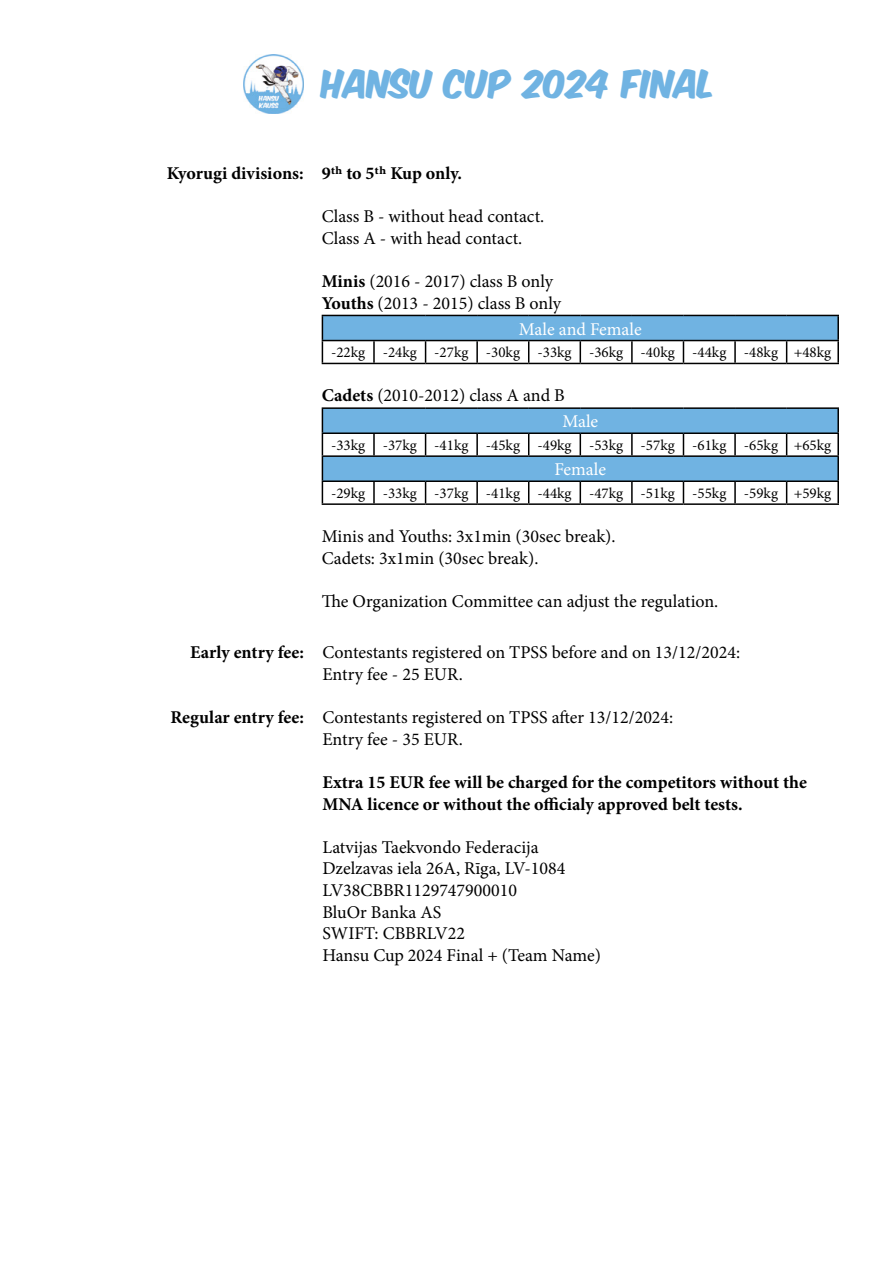
<style>
.page{position:relative;width:893px;height:1263px;background:#fff}
.page>*{position:absolute;margin:0;border:0;box-sizing:border-box;transform-origin:0 0}
.t1{font:33px "Komika Axis";color:#70b3e2}
.t2{font:18px/21.6px "Minion Pro";color:#000}
.t3{font:700 18px/21.6px "Minion Pro";color:#000}
.t4{font:18px "Minion Pro";color:#fff}
.t5{font:15px "Minion Pro";color:#000}
.s1{font-weight:700}
.s2{color:#fff}
</style>
<div class="page">
<img style="left:244px;top:54px;width:59px;height:59px">
<div style="left:322px;top:315px;width:516px;height:26px;background:#70b3e2"></div>
<hr style="left:322px;top:315px;width:52px;height:1px;background:#000">
<hr style="left:374px;top:315px;width:52px;height:1px;background:#000">
<hr style="left:426px;top:315px;width:51px;height:1px;background:#000">
<hr style="left:477px;top:315px;width:52px;height:1px;background:#000">
<hr style="left:529px;top:315px;width:51px;height:1px;background:#000">
<hr style="left:580px;top:315px;width:52px;height:1px;background:#000">
<hr style="left:632px;top:315px;width:51px;height:1px;background:#000">
<hr style="left:683px;top:315px;width:52px;height:1px;background:#000">
<hr style="left:735px;top:315px;width:52px;height:1px;background:#000">
<hr style="left:787px;top:315px;width:52px;height:1px;background:#000">
<hr style="left:837px;top:316px;width:2px;height:24px;background:#000">
<hr style="left:322px;top:340px;width:52px;height:1px;background:#000">
<svg style="left:322px;top:316px;width:1px;height:47px"></svg>
<hr style="left:374px;top:340px;width:52px;height:1px;background:#000">
<hr style="left:373px;top:341px;width:2px;height:22px;background:#000">
<hr style="left:426px;top:340px;width:51px;height:1px;background:#000">
<svg style="left:425px;top:341px;width:1px;height:22px"></svg>
<hr style="left:477px;top:340px;width:52px;height:1px;background:#000">
<hr style="left:476px;top:341px;width:2px;height:22px;background:#000">
<hr style="left:529px;top:340px;width:51px;height:1px;background:#000">
<svg style="left:528px;top:341px;width:1px;height:22px"></svg>
<hr style="left:580px;top:340px;width:52px;height:1px;background:#000">
<svg style="left:580px;top:341px;width:1px;height:22px"></svg>
<hr style="left:632px;top:340px;width:51px;height:1px;background:#000">
<hr style="left:631px;top:341px;width:2px;height:22px;background:#000">
<hr style="left:683px;top:340px;width:52px;height:1px;background:#000">
<svg style="left:683px;top:341px;width:1px;height:22px"></svg>
<hr style="left:735px;top:340px;width:52px;height:1px;background:#000">
<hr style="left:734px;top:341px;width:2px;height:22px;background:#000">
<hr style="left:787px;top:340px;width:52px;height:1px;background:#000">
<svg style="left:786px;top:341px;width:1px;height:22px"></svg>
<hr style="left:837px;top:341px;width:2px;height:22px;background:#000">
<hr style="left:322px;top:363px;width:52px;height:1px;background:#000">
<hr style="left:374px;top:363px;width:52px;height:1px;background:#000">
<hr style="left:426px;top:363px;width:51px;height:1px;background:#000">
<hr style="left:477px;top:363px;width:52px;height:1px;background:#000">
<hr style="left:529px;top:363px;width:51px;height:1px;background:#000">
<hr style="left:580px;top:363px;width:52px;height:1px;background:#000">
<hr style="left:632px;top:363px;width:51px;height:1px;background:#000">
<hr style="left:683px;top:363px;width:52px;height:1px;background:#000">
<hr style="left:735px;top:363px;width:52px;height:1px;background:#000">
<hr style="left:787px;top:363px;width:52px;height:1px;background:#000">
<div style="left:322px;top:408px;width:516px;height:25px;background:#70b3e2"></div>
<div style="left:322px;top:456px;width:516px;height:25px;background:#70b3e2"></div>
<hr style="left:322px;top:407px;width:52px;height:2px;background:#000">
<hr style="left:374px;top:407px;width:52px;height:2px;background:#000">
<hr style="left:426px;top:407px;width:51px;height:2px;background:#000">
<hr style="left:477px;top:407px;width:52px;height:2px;background:#000">
<hr style="left:529px;top:407px;width:51px;height:2px;background:#000">
<hr style="left:580px;top:407px;width:52px;height:2px;background:#000">
<hr style="left:632px;top:407px;width:51px;height:2px;background:#000">
<hr style="left:683px;top:407px;width:52px;height:2px;background:#000">
<hr style="left:735px;top:407px;width:52px;height:2px;background:#000">
<hr style="left:787px;top:407px;width:52px;height:2px;background:#000">
<hr style="left:837px;top:409px;width:2px;height:23px;background:#000">
<hr style="left:322px;top:432px;width:52px;height:2px;background:#000">
<hr style="left:374px;top:432px;width:52px;height:2px;background:#000">
<hr style="left:373px;top:434px;width:2px;height:21px;background:#000">
<hr style="left:426px;top:432px;width:51px;height:2px;background:#000">
<svg style="left:425px;top:434px;width:1px;height:21px"></svg>
<hr style="left:477px;top:432px;width:52px;height:2px;background:#000">
<hr style="left:476px;top:434px;width:2px;height:21px;background:#000">
<hr style="left:529px;top:432px;width:51px;height:2px;background:#000">
<svg style="left:528px;top:434px;width:1px;height:21px"></svg>
<hr style="left:580px;top:432px;width:52px;height:2px;background:#000">
<svg style="left:580px;top:434px;width:1px;height:21px"></svg>
<hr style="left:632px;top:432px;width:51px;height:2px;background:#000">
<hr style="left:631px;top:434px;width:2px;height:21px;background:#000">
<hr style="left:683px;top:432px;width:52px;height:2px;background:#000">
<svg style="left:683px;top:434px;width:1px;height:21px"></svg>
<hr style="left:735px;top:432px;width:52px;height:2px;background:#000">
<hr style="left:734px;top:434px;width:2px;height:21px;background:#000">
<hr style="left:787px;top:432px;width:52px;height:2px;background:#000">
<svg style="left:786px;top:434px;width:1px;height:21px"></svg>
<hr style="left:837px;top:434px;width:2px;height:21px;background:#000">
<hr style="left:322px;top:455px;width:52px;height:2px;background:#000">
<hr style="left:374px;top:455px;width:52px;height:2px;background:#000">
<hr style="left:426px;top:455px;width:51px;height:2px;background:#000">
<hr style="left:477px;top:455px;width:52px;height:2px;background:#000">
<hr style="left:529px;top:455px;width:51px;height:2px;background:#000">
<hr style="left:580px;top:455px;width:52px;height:2px;background:#000">
<hr style="left:632px;top:455px;width:51px;height:2px;background:#000">
<hr style="left:683px;top:455px;width:52px;height:2px;background:#000">
<hr style="left:735px;top:455px;width:52px;height:2px;background:#000">
<hr style="left:787px;top:455px;width:52px;height:2px;background:#000">
<hr style="left:837px;top:457px;width:2px;height:23px;background:#000">
<hr style="left:322px;top:480px;width:52px;height:2px;background:#000">
<svg style="left:322px;top:409px;width:1px;height:94px"></svg>
<hr style="left:374px;top:480px;width:52px;height:2px;background:#000">
<hr style="left:373px;top:482px;width:2px;height:21px;background:#000">
<hr style="left:426px;top:480px;width:51px;height:2px;background:#000">
<svg style="left:425px;top:482px;width:1px;height:21px"></svg>
<hr style="left:477px;top:480px;width:52px;height:2px;background:#000">
<hr style="left:476px;top:482px;width:2px;height:21px;background:#000">
<hr style="left:529px;top:480px;width:51px;height:2px;background:#000">
<svg style="left:528px;top:482px;width:1px;height:21px"></svg>
<hr style="left:580px;top:480px;width:52px;height:2px;background:#000">
<svg style="left:580px;top:482px;width:1px;height:21px"></svg>
<hr style="left:632px;top:480px;width:51px;height:2px;background:#000">
<hr style="left:631px;top:482px;width:2px;height:21px;background:#000">
<hr style="left:683px;top:480px;width:52px;height:2px;background:#000">
<svg style="left:683px;top:482px;width:1px;height:21px"></svg>
<hr style="left:735px;top:480px;width:52px;height:2px;background:#000">
<hr style="left:734px;top:482px;width:2px;height:21px;background:#000">
<hr style="left:787px;top:480px;width:52px;height:2px;background:#000">
<svg style="left:786px;top:482px;width:1px;height:21px"></svg>
<hr style="left:837px;top:482px;width:2px;height:21px;background:#000">
<hr style="left:322px;top:503px;width:52px;height:2px;background:#000">
<hr style="left:374px;top:503px;width:52px;height:2px;background:#000">
<hr style="left:426px;top:503px;width:51px;height:2px;background:#000">
<hr style="left:477px;top:503px;width:52px;height:2px;background:#000">
<hr style="left:529px;top:503px;width:51px;height:2px;background:#000">
<hr style="left:580px;top:503px;width:52px;height:2px;background:#000">
<hr style="left:632px;top:503px;width:51px;height:2px;background:#000">
<hr style="left:683px;top:503px;width:52px;height:2px;background:#000">
<hr style="left:735px;top:503px;width:52px;height:2px;background:#000">
<hr style="left:787px;top:503px;width:52px;height:2px;background:#000">
<h1 class="t1" style="left:322px;top:67px;width:396px">HANSU CUP 2024 FINAL</h1>
<p class="t3" style="left:167px;top:162px;width:297px">Kyorugi divisions: 9th to 5th Kup only.</p>
<p class="t2" style="left:322px;top:206px;width:224px">Class B - without head contact.<br>Class A - with head contact.</p>
<p class="t2" style="left:322px;top:271px;width:241px"><span class="s1">Minis</span> (2016 - 2017) class B only<br><span class="s1">Youths</span> (2013 - 2015) class B only</p>
<p class="t4" style="left:519px;top:317px;width:124px">Male and Female</p>
<p class="t5" style="left:331px;top:343px;width:502px">-22kg -24kg -27kg -30kg -33kg -36kg -40kg -44kg -48kg +48kg</p>
<p class="t2" style="left:562px;top:383px;width:37px;line-height:25.8px;text-indent:-241px"><span class="s1">Cadets</span> (2010-2012) class A and B<br><span class="s2">Male</span></p>
<p class="t5" style="left:331px;top:435px;width:502px">-33kg -37kg -41kg -45kg -49kg -53kg -57kg -61kg -65kg +65kg</p>
<p class="t4" style="left:554px;top:457px;width:53px">Female</p>
<p class="t5" style="left:331px;top:483px;width:502px">-29kg -33kg -37kg -41kg -44kg -47kg -51kg -55kg -59kg +59kg</p>
<p class="t2" style="left:322px;top:526px;width:295px">Minis and Youths: 3x1min (30sec break).<br>Cadets: 3x1min (30sec break).</p>
<p class="t2" style="left:322px;top:590px;width:398px">The Organization Committee can adjust the regulation.</p>
<p class="t3" style="left:190px;top:642px;width:115px">Early entry fee:</p>
<p class="t2" style="left:322px;top:642px;width:419px">Contestants registered on TPSS before and on 13/12/2024:<br>Entry fee - 25 EUR.</p>
<p class="t2" style="left:322px;top:707px;width:352px">Contestants registered on TPSS after 13/12/2024:<br>Entry fee - 35 EUR.</p>
<p class="t3" style="left:322px;top:771px;width:486px">Extra 15 EUR fee will be charged for the competitors without the<br>MNA licence or without the officialy approved belt tests.</p>
<p class="t2" style="left:322px;top:836px;width:280px">Latvijas Taekvondo Federacija<br>Dzelzavas iela 26A, Rīga, LV-1084<br>LV38CBBR1129747900010<br>BluOr Banka AS<br>SWIFT: CBBRLV22<br>Hansu Cup 2024 Final + (Team Name)</p>
<p class="t3" style="left:171px;top:706px;width:135px">Regular entry fee:</p>
</div>
